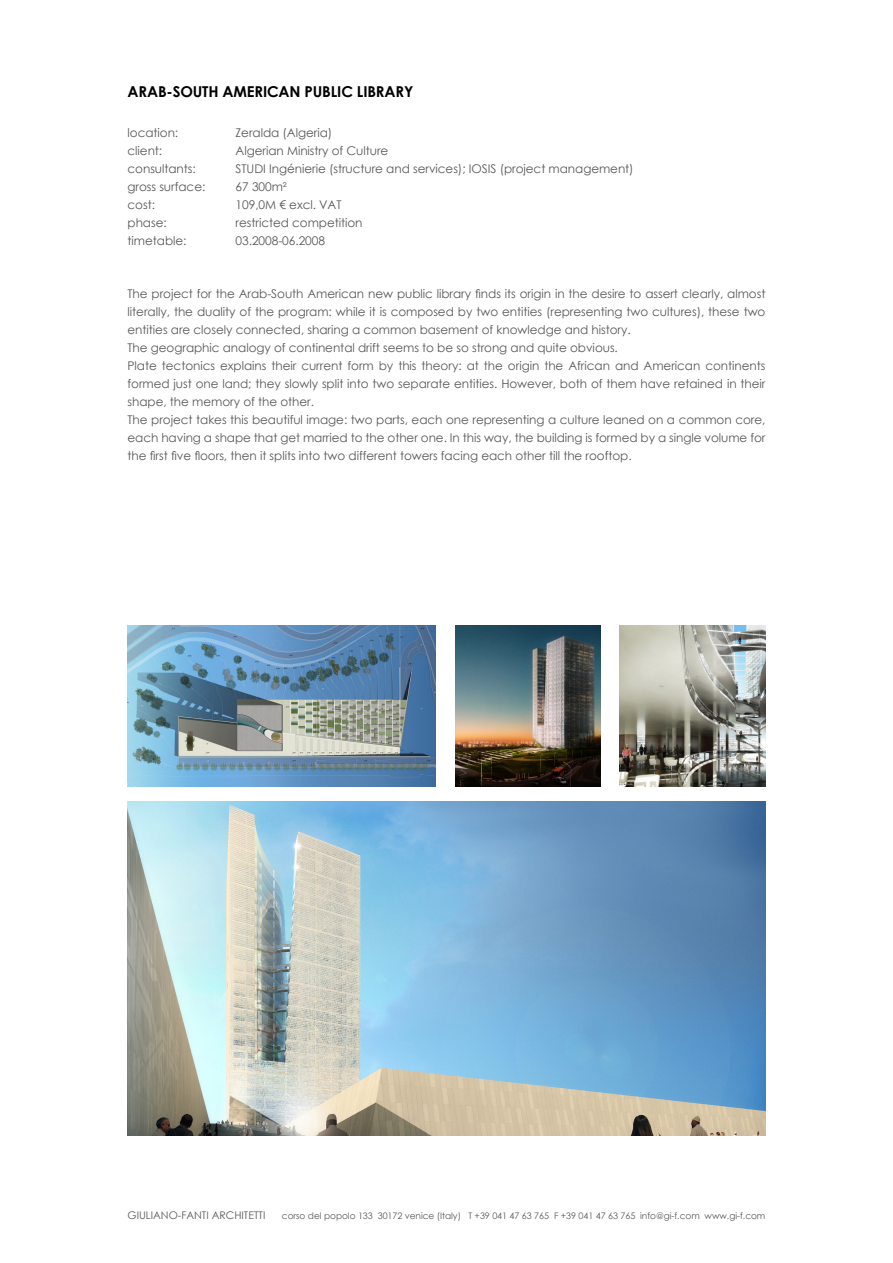
<style>
.page{position:relative;width:893px;height:1263px;background:#fff}
.page>*{position:absolute;margin:0;border:0;box-sizing:border-box;transform-origin:0 0}
.t1{font:700 15px "Century Gothic";letter-spacing:-.01em;color:#000}
.t2{font:12px/18px "Century Gothic";letter-spacing:-.005em;color:#57585a;text-align:justify}
.t3{font:10.5px "Century Gothic";color:#57585a}
.t4{font:9px "Century Gothic";letter-spacing:-.005em;color:#57585a}
</style>
<div class="page">
<img style="left:128px;top:625px;width:307px;height:162px">
<img style="left:455px;top:625px;width:145px;height:162px">
<img style="left:128px;top:801px;width:637px;height:334px">
<img style="left:620px;top:625px;width:145px;height:162px">
<p class="t1" style="left:128px;top:81px;width:287px">ARAB-SOUTH AMERICAN PUBLIC LIBRARY</p>
<p class="t2" style="left:128px;top:123px;width:52px">location:</p>
<p class="t2" style="left:236px;top:123px;width:98px">Zeralda (Algeria)</p>
<p class="t2" style="left:128px;top:141px;width:36px">client:</p>
<p class="t2" style="left:236px;top:141px;width:154px">Algerian Ministry of Culture</p>
<p class="t2" style="left:128px;top:159px;width:70px">consultants:</p>
<p class="t2" style="left:236px;top:159px;width:400px">STUDI Ingénierie (structure and services); IOSIS (project management)</p>
<p class="t2" style="left:128px;top:177px;width:79px">gross surface:</p>
<p class="t2" style="left:236px;top:177px;width:53px">67 300m²</p>
<p class="t2" style="left:128px;top:195px;width:29px">cost:</p>
<p class="t2" style="left:236px;top:195px;width:108px">109,0M € excl. VAT</p>
<p class="t2" style="left:128px;top:213px;width:41px">phase:</p>
<p class="t2" style="left:236px;top:213px;width:129px">restricted competition</p>
<p class="t2" style="left:128px;top:231px;width:60px">timetable:</p>
<p class="t2" style="left:236px;top:231px;width:91px">03.2008-06.2008</p>
<p class="t2" style="left:128px;top:285px;width:639px">The project for the Arab-South American new public library finds its origin in the desire to assert clearly, almost literally, the duality of the program: while it is composed by two entities (representing two cultures), these two entities are closely connected, sharing a common basement of knowledge and history.</p>
<p class="t2" style="left:128px;top:339px;width:492px">The geographic analogy of continental drift seems to be so strong and quite obvious.</p>
<p class="t2" style="left:128px;top:357px;width:639px">Plate tectonics explains their current form by this theory: at the origin the African and American continents formed just one land; they slowly split into two separate entities. However, both of them have retained in their shape, the memory of the other.</p>
<p class="t2" style="left:128px;top:411px;width:639px">The project takes this beautiful image: two parts, each one representing a culture leaned on a common core, each having a shape that get married to the other one. In this way, the building is formed by a single volume for the first five floors, then it splits into two different towers facing each other till the rooftop.</p>
<p class="t3" style="left:128px;top:1208px;width:139px">GIULIANO-FANTI ARCHITETTI</p>
<p class="t4" style="left:282px;top:1209px;width:485px">corso del popolo 133 30172 venice (Italy) T +39 041 47 63 765 F +39 041 47 63 765 info@gi-f.com www.gi-f.com</p>
</div>
